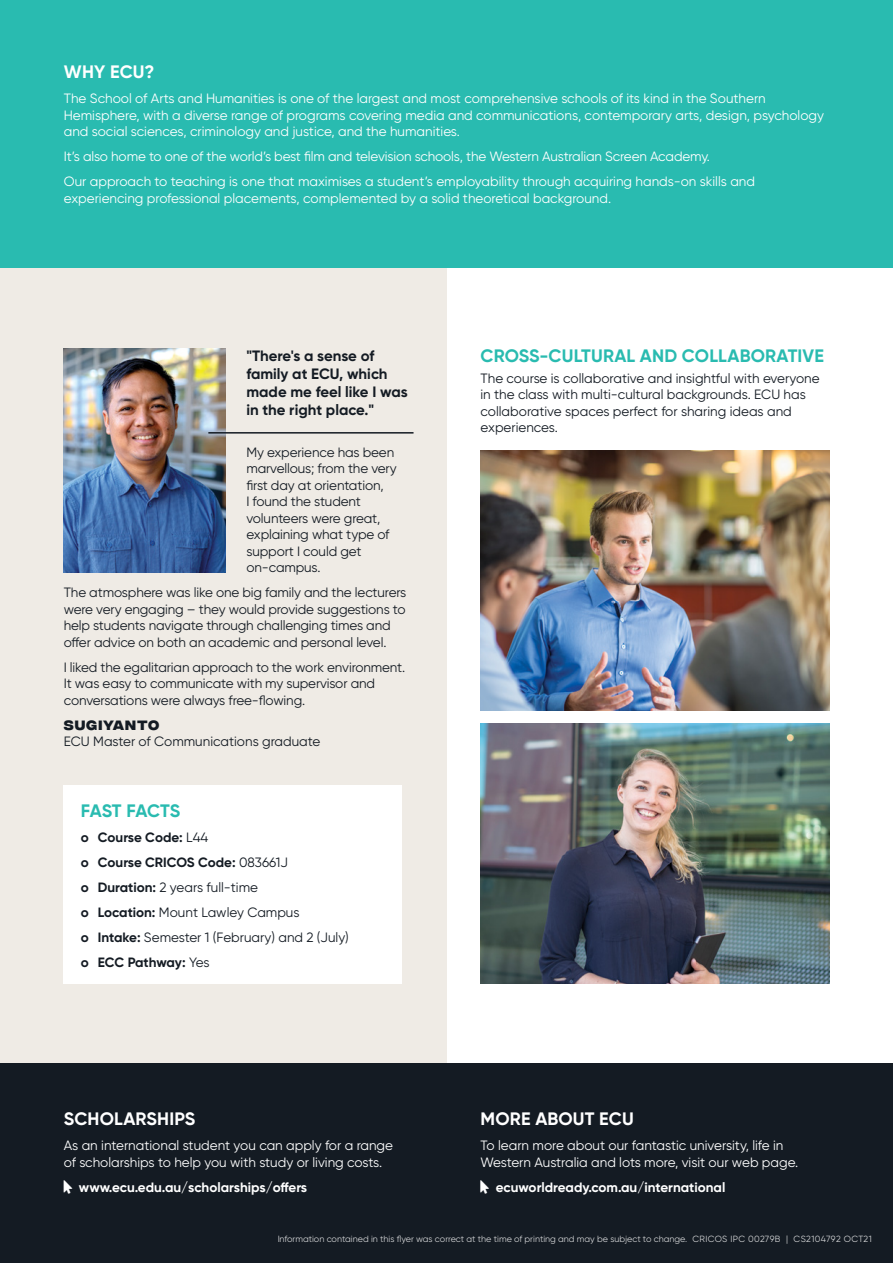
<style>
.page{position:relative;width:893px;height:1263px;background:#fff}
.page>*{position:absolute;margin:0;border:0;box-sizing:border-box;transform-origin:0 0}
.t1{font:700 18px "Gilroy";letter-spacing:.01em;color:#fff}
.t2{font:700 18px "Gilroy";letter-spacing:.01em;color:#29bbb0}
.t3{font:700 18px "Gilroy";letter-spacing:-.015em;color:#29bbb0}
.t4{font:700 15px/18px "Gilroy";color:#141b23}
.t5{font:13.5px/16.5px "Gilroy";letter-spacing:-.01em;color:#141b23}
.t6{font:13.5px/16.5px "Gilroy";color:#fff}
.t7{font:700 13.5px "Gilroy";color:#fff}
.t8{font:700 13.5px "Integral CF";letter-spacing:.075em;color:#141b23}
.t9{font:9px "Gilroy";color:#fff}
.s1{font-weight:700}
</style>
<div class="page">
<div style="left:0;top:0;width:893px;height:268px;background:#29bbb0"></div>
<div style="left:0;top:268px;width:446px;height:853px;background:#efebe5"></div>
<div style="left:0;top:1063px;width:893px;height:200px;background:#141b23"></div>
<img style="left:64px;top:349px;width:161px;height:223px">
<div style="left:64px;top:785px;width:338px;height:198px;background:#fff"></div>
<img style="left:480px;top:450px;width:349px;height:261px">
<img style="left:480px;top:723px;width:349px;height:260px">
<hr style="left:208px;top:432px;width:206px;height:2px;background:#141b23">
<h1 class="t1" style="left:64px;top:61px;width:92px">WHY ECU?</h1>
<p class="t6" style="left:64px;top:90px;width:762px">The School of Arts and Humanities is one of the largest and most comprehensive schools of its kind in the Southern<br>Hemisphere, with a diverse range of programs covering media and communications, contemporary arts, design, psychology and social sciences, criminology and justice, and the humanities.</p>
<p class="t6" style="left:64px;top:144px;width:693px;line-height:25px">It’s also home to one of the world’s best film and television schools, the Western Australian Screen Academy.<br>Our approach to teaching is one that maximises a student’s employability through acquiring hands-on skills and</p>
<p class="t6" style="left:64px;top:190px;width:549px">experiencing professional placements, complemented by a solid theoretical background.</p>
<p class="t4" style="left:246px;top:346px;width:163px">"There's a sense of family at ECU, which made me feel like I was in the right place."</p>
<p class="t5" style="left:246px;top:443px;width:152px">My experience has been marvellous; from the very first day at orientation,<br>I found the student volunteers were great, explaining what type of support I could get on-campus.</p>
<p class="t5" style="left:64px;top:584px;width:344px">The atmosphere was like one big family and the lecturers were very engaging – they would provide suggestions to help students navigate through challenging times and offer advice on both an academic and personal level.</p>
<p class="t5" style="left:64px;top:658px;width:343px">I liked the egalitarian approach to the work environment.<br>It was easy to communicate with my supervisor and conversations were always free-flowing.</p>
<p class="t8" style="left:64px;top:717px;width:97px">SUGIYANTO</p>
<p class="t5" style="left:64px;top:733px;width:258px">ECU Master of Communications graduate</p>
<h1 class="t3" style="left:81px;top:799px;width:101px">FAST FACTS</h1>
<p class="t5" style="left:81px;top:824px;width:270px;line-height:25px"><span class="s1">о Course Code:</span> L44<br><span class="s1">о Course CRICOS Code:</span> 083661J<br><span class="s1">о Duration:</span> 2 years full-time<br><span class="s1">о Location:</span> Mount Lawley Campus<br><span class="s1">о Intake:</span> Semester 1 (February) and 2 (July) <span class="s1">о ECC Pathway:</span> Yes</p>
<h1 class="t1" style="left:64px;top:1107px;width:133px">SCHOLARSHIPS</h1>
<p class="t6" style="left:64px;top:1137px;width:331px">As an international student you can apply for a range of scholarships to help you with study or living costs.</p>
<p class="t7" style="left:79px;top:1178px;width:230px">www.ecu.edu.au/scholarships/offers</p>
<h1 class="t2" style="left:481px;top:344px;width:345px">CROSS-CULTURAL AND COLLABORATIVE</h1>
<p class="t5" style="left:480px;top:369px;width:341px">The course is collaborative and insightful with everyone in the class with multi-cultural backgrounds. ECU has collaborative spaces perfect for sharing ideas and experiences.</p>
<h1 class="t1" style="left:481px;top:1107px;width:155px">MORE ABOUT ECU</h1>
<p class="t6" style="left:480px;top:1137px;width:319px">To learn more about our fantastic university, life in<br>Western Australia and lots more, visit our web page.</p>
<p class="t7" style="left:496px;top:1178px;width:231px">ecuworldready.com.au/international</p>
<p class="t9" style="left:277px;top:1233px;width:596px">Information contained in this flyer was correct at the time of printing and may be subject to change. CRICOS IPC 00279B | CS2104792 OCT21</p>
</div>
